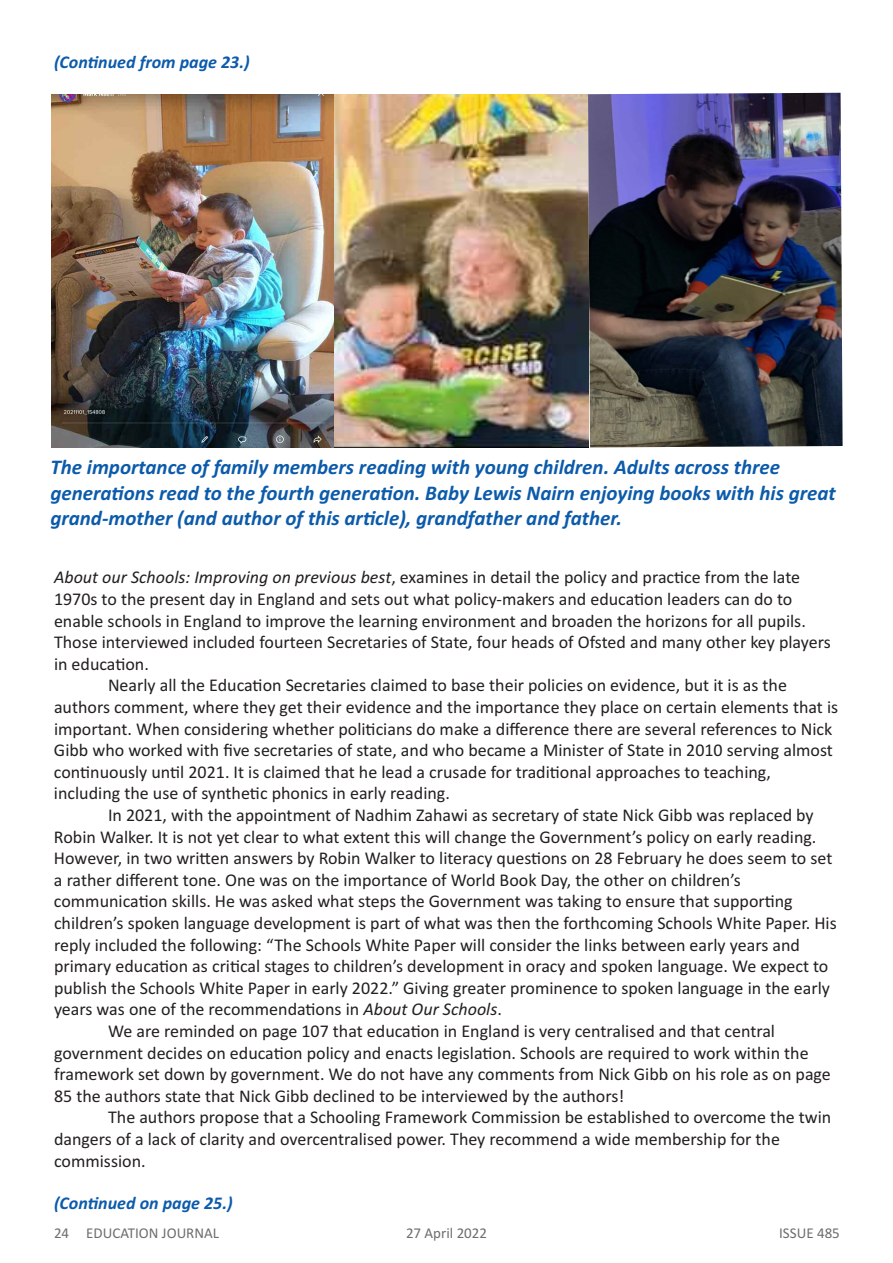
<style>
.page{position:relative;width:893px;height:1263px;background:#fff}
.page>*{position:absolute;margin:0;border:0;box-sizing:border-box;transform-origin:0 0}
.t1{font:italic 700 21px/25.2px "Calibri";color:#0c5bab}
.t2{font:18px "Calibri";color:#231f20}
.t3{font:italic 700 18px "Calibri";color:#0c5bab}
.t4{font:15px "Calibri";color:#6c6d70}
.s1{font-style:italic}
</style>
<div class="page">
<img style="left:52px;top:94px;width:282px;height:353px">
<img style="left:334px;top:94px;width:254px;height:353px">
<img style="left:588px;top:93px;width:255px;height:354px">
<p class="t3" style="left:54px;top:51px;width:197px">(Continued from page 23.)</p>
<p class="t1" style="left:50px;top:455px;width:787px">The importance of family members reading with young children. Adults across three generations read to the fourth generation. Baby Lewis Nairn enjoying books with his great grand-mother (and author of this article), grandfather and father.</p>
<p class="t2" style="left:54px;top:567px;width:748px"><span class="s1">About our Schools: Improving on previous best</span>, examines in detail the policy and practice from the late</p>
<p class="t2" style="left:54px;top:588px;width:740px">1970s to the present day in England and sets out what policy-makers and education leaders can do to</p>
<p class="t2" style="left:54px;top:610px;width:753px">enable schools in England to improve the learning environment and broaden the horizons for all pupils.</p>
<p class="t2" style="left:54px;top:631px;width:778px">Those interviewed included fourteen Secretaries of State, four heads of Ofsted and many other key players</p>
<p class="t2" style="left:54px;top:653px;width:96px">in education.</p>
<p class="t2" style="left:108px;top:675px;width:680px">Nearly all the Education Secretaries claimed to base their policies on evidence, but it is as the</p>
<p class="t2" style="left:54px;top:696px;width:786px">authors comment, where they get their evidence and the importance they place on certain elements that is</p>
<p class="t2" style="left:54px;top:718px;width:780px">important. When considering whether politicians do make a difference there are several references to Nick</p>
<p class="t2" style="left:54px;top:739px;width:780px">Gibb who worked with five secretaries of state, and who became a Minister of State in 2010 serving almost</p>
<p class="t2" style="left:54px;top:761px;width:719px">continuously until 2021. It is claimed that he lead a crusade for traditional approaches to teaching,</p>
<p class="t2" style="left:54px;top:783px;width:397px">including the use of synthetic phonics in early reading.</p>
<p class="t2" style="left:108px;top:804px;width:707px">In 2021, with the appointment of Nadhim Zahawi as secretary of state Nick Gibb was replaced by</p>
<p class="t2" style="left:54px;top:826px;width:764px">Robin Walker. It is not yet clear to what extent this will change the Government’s policy on early reading.</p>
<p class="t2" style="left:54px;top:847px;width:780px">However, in two written answers by Robin Walker to literacy questions on 28 February he does seem to set</p>
<p class="t2" style="left:54px;top:869px;width:688px">a rather different tone. One was on the importance of World Book Day, the other on children’s</p>
<p class="t2" style="left:54px;top:891px;width:740px">communication skills. He was asked what steps the Government was taking to ensure that supporting</p>
<p class="t2" style="left:54px;top:912px;width:784px">children’s spoken language development is part of what was then the forthcoming Schools White Paper. His</p>
<p class="t2" style="left:54px;top:934px;width:747px">reply included the following: “The Schools White Paper will consider the links between early years and</p>
<p class="t2" style="left:54px;top:955px;width:776px">primary education as critical stages to children’s development in oracy and spoken language. We expect to</p>
<p class="t2" style="left:54px;top:977px;width:777px">publish the Schools White Paper in early 2022.” Giving greater prominence to spoken language in the early</p>
<p class="t2" style="left:54px;top:999px;width:449px">years was one of the recommendations in <span class="s1">About Our Schools</span>.</p>
<p class="t2" style="left:108px;top:1020px;width:668px">We are reminded on page 107 that education in England is very centralised and that central</p>
<p class="t2" style="left:54px;top:1042px;width:756px">government decides on education policy and enacts legislation. Schools are required to work within the</p>
<p class="t2" style="left:54px;top:1063px;width:778px">framework set down by government. We do not have any comments from Nick Gibb on his role as on page</p>
<p class="t2" style="left:54px;top:1085px;width:572px">85 the authors state that Nick Gibb declined to be interviewed by the authors!</p>
<p class="t2" style="left:108px;top:1107px;width:725px">The authors propose that a Schooling Framework Commission be established to overcome the twin</p>
<p class="t2" style="left:54px;top:1128px;width:727px">dangers of a lack of clarity and overcentralised power. They recommend a wide membership for the</p>
<p class="t2" style="left:54px;top:1150px;width:93px">commission.</p>
<p class="t3" style="left:54px;top:1192px;width:180px">(Continued on page 25.)</p>
<p class="t4" style="left:54px;top:1223px;width:167px">24 EDUCATION JOURNAL</p>
<p class="t4" style="left:406px;top:1223px;width:83px">27 April 2022</p>
<p class="t4" style="left:779px;top:1223px;width:62px">ISSUE 485</p>
</div>
